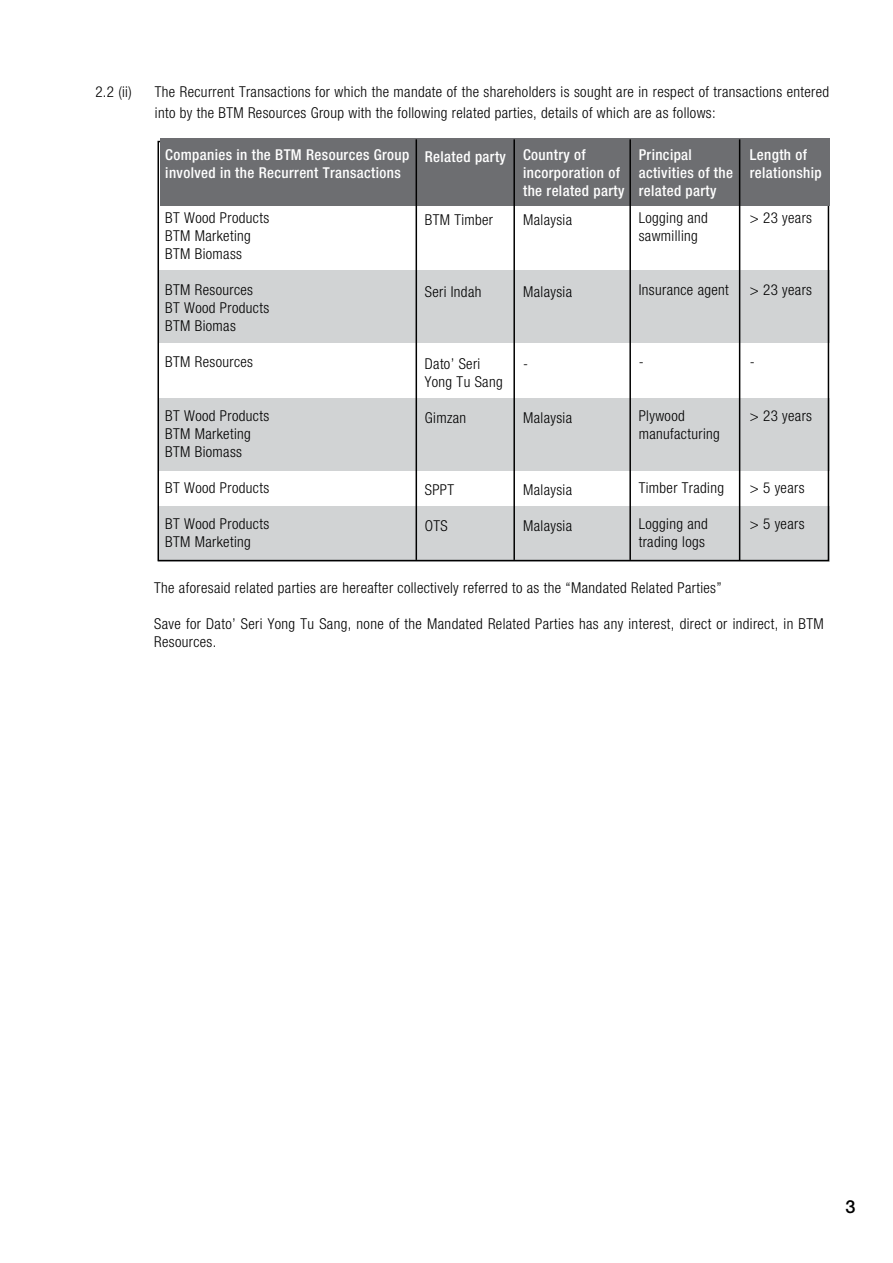
<style>
.page{position:relative;width:893px;height:1263px;background:#fff}
.page>*{position:absolute;margin:0;border:0;box-sizing:border-box;transform-origin:0 0}
.t1{font:500 18px "Helvetica Neue";color:#000}
.t2{font:300 condensed 15px/18px "Helvetica Neue";letter-spacing:.025em;color:#000}
.t3{font:500 condensed 15px/18px "Helvetica Neue";letter-spacing:.025em;color:#fff}
</style>
<div class="page">
<div style="left:158px;top:271px;width:671px;height:72px;background:#d1d3d4"></div>
<div style="left:158px;top:399px;width:671px;height:72px;background:#d1d3d4"></div>
<div style="left:158px;top:506px;width:671px;height:55px;background:#d1d3d4"></div>
<div style="left:160px;top:139px;width:670px;height:67px;background:#6d6e71"></div>
<hr style="left:416px;top:139px;width:1px;height:421px;background:#000">
<hr style="left:513px;top:139px;width:2px;height:421px;background:#000">
<hr style="left:629px;top:139px;width:2px;height:421px;background:#000">
<hr style="left:739px;top:139px;width:1px;height:422px;background:#000">
<p class="t2" style="left:95px;top:83px;width:38px">2.2 (ii)</p>
<p class="t2" style="left:155px;top:81px;width:676px;line-height:21px">The Recurrent Transactions for which the mandate of the shareholders is sought are in respect of transactions entered into by the BTM Resources Group with the following related parties, details of which are as follows:</p>
<p class="t3" style="left:165px;top:146px;width:246px">Companies in the BTM Resources Group involved in the Recurrent Transactions</p>
<p class="t2" style="left:165px;top:209px;width:105px">BT Wood Products<br>BTM Marketing<br>BTM Biomass</p>
<p class="t2" style="left:165px;top:281px;width:105px">BTM Resources<br>BT Wood Products<br>BTM Biomas</p>
<p class="t2" style="left:165px;top:353px;width:89px">BTM Resources</p>
<p class="t2" style="left:165px;top:407px;width:105px">BT Wood Products<br>BTM Marketing<br>BTM Biomass</p>
<p class="t2" style="left:165px;top:479px;width:105px">BT Wood Products</p>
<p class="t2" style="left:165px;top:515px;width:105px">BT Wood Products<br>BTM Marketing</p>
<p class="t3" style="left:425px;top:148px;width:83px">Related party</p>
<p class="t2" style="left:425px;top:211px;width:70px">BTM Timber</p>
<p class="t2" style="left:425px;top:283px;width:58px">Seri Indah</p>
<p class="t2" style="left:425px;top:355px;width:79px">Dato’ Seri<br>Yong Tu Sang</p>
<p class="t2" style="left:425px;top:409px;width:43px">Gimzan</p>
<p class="t2" style="left:425px;top:481px;width:31px">SPPT</p>
<p class="t2" style="left:425px;top:517px;width:24px">OTS</p>
<p class="t3" style="left:523px;top:146px;width:103px">Country of incorporation of the related party</p>
<p class="t2" style="left:523px;top:210px;width:50px">Malaysia</p>
<p class="t3" style="left:639px;top:146px;width:96px">Principal activities of the related party</p>
<p class="t2" style="left:639px;top:209px;width:71px">Logging and sawmilling</p>
<p class="t2" style="left:523px;top:282px;width:50px">Malaysia</p>
<p class="t2" style="left:639px;top:281px;width:92px">Insurance agent</p>
<p class="t2" style="left:523px;top:354px;width:6px">-</p>
<p class="t2" style="left:639px;top:353px;width:6px">-</p>
<p class="t2" style="left:523px;top:408px;width:50px">Malaysia</p>
<p class="t2" style="left:639px;top:407px;width:83px">Plywood manufacturing</p>
<p class="t2" style="left:523px;top:480px;width:50px">Malaysia</p>
<p class="t2" style="left:523px;top:516px;width:50px">Malaysia</p>
<p class="t2" style="left:639px;top:479px;width:87px">Timber Trading</p>
<p class="t2" style="left:639px;top:515px;width:71px">Logging and trading logs</p>
<p class="t3" style="left:750px;top:146px;width:73px">Length of relationship</p>
<p class="t2" style="left:750px;top:209px;width:64px">&gt; 23 years</p>
<p class="t2" style="left:750px;top:281px;width:64px">&gt; 23 years</p>
<p class="t2" style="left:750px;top:353px;width:6px">-</p>
<p class="t2" style="left:750px;top:407px;width:64px">&gt; 23 years</p>
<p class="t2" style="left:750px;top:479px;width:56px">&gt; 5 years</p>
<p class="t2" style="left:750px;top:515px;width:56px">&gt; 5 years</p>
<p class="t2" style="left:154px;top:578px;width:569px">The aforesaid related parties are hereafter collectively referred to as the “Mandated Related Parties”</p>
<p class="t2" style="left:154px;top:614px;width:671px">Save for Dato’ Seri Yong Tu Sang, none of the Mandated Related Parties has any interest, direct or indirect, in BTM<br>Resources.</p>
<p class="t1" style="left:845px;top:1196px;width:12px">3</p>
</div>
